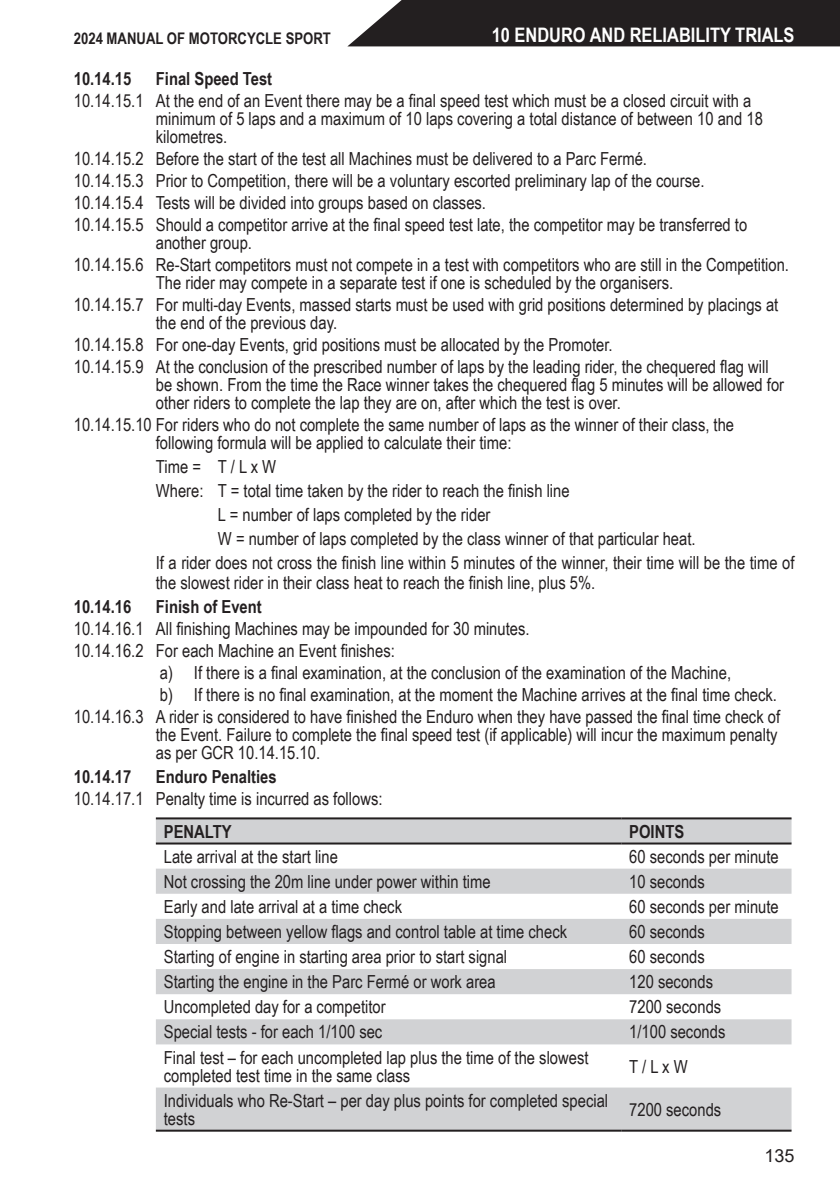
<style>
.page{position:relative;width:840px;height:1191px;background:#fff}
.page>*{position:absolute;margin:0;border:0;box-sizing:border-box;transform-origin:0 0}
.t1{font:700 20px "Arial Narrow";color:#fff}
.Heading_4{font:18px/18px "Arial Narrow";color:#231f20}
.Table_Text{font:18px/18px "Arial Narrow";color:#231f20}
.Heading_3{font:18px/20px "Arial Narrow";color:#231f20}
.List_a__b__c__d{font:18px "Arial Narrow";color:#231f20}
.Heading_3-2{font:700 18px "Arial Narrow";color:#231f20}
.Heading_4-2{font:700 18px "Arial Narrow";color:#231f20}
.Table_Text-2{font:700 18px "Arial Narrow";color:#231f20}
.t2{font:18px "Arial";color:#231f20}
.t3{font:700 16px "Arial Narrow";color:#231f20}
</style>
<div class="page">
<div style="left:348px;top:0;width:491px;height:46px;background:#231f20"></div>
<svg style="left:156px;top:819px;width:635px;height:310px;fill:#d1d2d4"></svg>
<hr style="left:156px;top:817px;width:465px;height:2px;background:#231f20">
<hr style="left:621px;top:817px;width:170px;height:2px;background:#231f20">
<hr style="left:156px;top:842px;width:465px;height:2px;background:#231f20">
<hr style="left:621px;top:842px;width:170px;height:2px;background:#231f20">
<hr style="left:156px;top:1129px;width:465px;height:2px;background:#231f20">
<hr style="left:621px;top:1129px;width:170px;height:2px;background:#231f20">
<p class="t3" style="left:74px;top:26px;width:258px">2024 MANUAL OF MOTORCYCLE SPORT</p>
<p class="t1" style="left:491px;top:20px;width:304px">10 ENDURO AND RELIABILITY TRIALS</p>
<p class="Heading_3-2" style="left:74px;top:65px;width:59px">10.14.15</p>
<p class="Heading_3-2" style="left:156px;top:65px;width:118px">Final Speed Test</p>
<p class="Heading_4" style="left:156px;top:91px;width:608px;text-indent:-82px">10.14.15.1 At the end of an Event there may be a final speed test which must be a closed circuit with a minimum of 5 laps and a maximum of 10 laps covering a total distance of between 10 and 18 kilometres.</p>
<p class="Heading_4" style="left:74px;top:149px;width:574px">10.14.15.2 Before the start of the test all Machines must be delivered to a Parc Fermé.</p>
<p class="Heading_4" style="left:74px;top:171px;width:632px">10.14.15.3 Prior to Competition, there will be a voluntary escorted preliminary lap of the course.</p>
<p class="Heading_4" style="left:74px;top:193px;width:413px">10.14.15.4 Tests will be divided into groups based on classes.</p>
<p class="Heading_4" style="left:156px;top:215px;width:592px;text-indent:-82px">10.14.15.5 Should a competitor arrive at the final speed test late, the competitor may be transferred to another group.</p>
<p class="Heading_4" style="left:156px;top:255px;width:634px;text-indent:-82px">10.14.15.6 Re-Start competitors must not compete in a test with competitors who are still in the Competition.<br>The rider may compete in a separate test if one is scheduled by the organisers.</p>
<p class="Heading_4" style="left:156px;top:295px;width:623px;text-indent:-82px">10.14.15.7 For multi-day Events, massed starts must be used with grid positions determined by placings at the end of the previous day.</p>
<p class="Heading_4" style="left:74px;top:335px;width:540px">10.14.15.8 For one-day Events, grid positions must be allocated by the Promoter.</p>
<p class="Heading_4" style="left:156px;top:357px;width:629px;text-indent:-82px">10.14.15.9 At the conclusion of the prescribed number of laps by the leading rider, the chequered flag will be shown. From the time the Race winner takes the chequered flag 5 minutes will be allowed for other riders to complete the lap they are on, after which the test is over.</p>
<p class="Heading_4" style="left:156px;top:415px;width:579px;text-indent:-82px">10.14.15.10 For riders who do not complete the same number of laps as the winner of their class, the following formula will be applied to calculate their time:</p>
<p class="Heading_3" style="left:156px;top:456px;width:122px">Time = T / L x W</p>
<p class="Heading_3" style="left:156px;top:480px;width:415px">Where: T = total time taken by the rider to reach the finish line</p>
<p class="Heading_3" style="left:218px;top:504px;width:274px">L = number of laps completed by the rider</p>
<p class="Heading_3" style="left:218px;top:528px;width:479px">W = number of laps completed by the class winner of that particular heat.</p>
<p class="Heading_3" style="left:156px;top:552px;width:640px">If a rider does not cross the finish line within 5 minutes of the winner, their time will be the time of the slowest rider in their class heat to reach the finish line, plus 5%.</p>
<p class="Heading_3-2" style="left:74px;top:593px;width:59px">10.14.16</p>
<p class="Heading_3-2" style="left:156px;top:593px;width:107px">Finish of Event</p>
<p class="Heading_4" style="left:74px;top:619px;width:457px">10.14.16.1 All finishing Machines may be impounded for 30 minutes.</p>
<p class="Heading_4" style="left:74px;top:641px;width:322px">10.14.16.2 For each Machine an Event finishes:</p>
<p class="List_a__b__c__d" style="left:160px;top:660px;width:572px">a) If there is a final examination, at the conclusion of the examination of the Machine,</p>
<p class="List_a__b__c__d" style="left:160px;top:682px;width:618px">b) If there is no final examination, at the moment the Machine arrives at the final time check.</p>
<p class="Heading_4" style="left:156px;top:707px;width:625px;text-indent:-82px">10.14.16.3 A rider is considered to have finished the Enduro when they have passed the final time check of the Event. Failure to complete the final speed test (if applicable) will incur the maximum penalty as per GCR 10.14.15.10.</p>
<p class="Heading_4-2" style="left:74px;top:763px;width:59px">10.14.17</p>
<p class="Heading_4-2" style="left:156px;top:763px;width:122px">Enduro Penalties</p>
<p class="Heading_4" style="left:74px;top:789px;width:310px">10.14.17.1 Penalty time is incurred as follows:</p>
<p class="Table_Text-2" style="left:164px;top:817px;width:69px">PENALTY</p>
<p class="Table_Text-2" style="left:629px;top:817px;width:56px">POINTS</p>
<p class="Table_Text" style="left:164px;top:846px;width:175px">Late arrival at the start line</p>
<p class="Table_Text" style="left:629px;top:846px;width:151px">60 seconds per minute</p>
<p class="Table_Text" style="left:164px;top:871px;width:328px">Not crossing the 20m line under power within time</p>
<p class="Table_Text" style="left:629px;top:871px;width:77px">10 seconds</p>
<p class="Table_Text" style="left:164px;top:897px;width:239px">Early and late arrival at a time check</p>
<p class="Table_Text" style="left:629px;top:897px;width:151px">60 seconds per minute</p>
<p class="Table_Text" style="left:164px;top:922px;width:404px">Stopping between yellow flags and control table at time check</p>
<p class="Table_Text" style="left:629px;top:922px;width:77px">60 seconds</p>
<p class="Table_Text" style="left:164px;top:947px;width:344px">Starting of engine in starting area prior to start signal</p>
<p class="Table_Text" style="left:629px;top:947px;width:77px">60 seconds</p>
<p class="Table_Text" style="left:164px;top:972px;width:333px">Starting the engine in the Parc Fermé or work area</p>
<p class="Table_Text" style="left:629px;top:972px;width:85px">120 seconds</p>
<p class="Table_Text" style="left:164px;top:997px;width:223px">Uncompleted day for a competitor</p>
<p class="Table_Text" style="left:629px;top:997px;width:93px">7200 seconds</p>
<p class="Table_Text" style="left:164px;top:1022px;width:220px">Special tests - for each 1/100 sec</p>
<p class="Table_Text" style="left:629px;top:1022px;width:98px">1/100 seconds</p>
<p class="Table_Text" style="left:164px;top:1047px;width:426px">Final test – for each uncompleted lap plus the time of the slowest completed test time in the same class</p>
<p class="Table_Text" style="left:629px;top:1056px;width:60px">T / L x W</p>
<p class="Table_Text" style="left:164px;top:1090px;width:445px">Individuals who Re-Start – per day plus points for completed special tests</p>
<p class="Table_Text" style="left:629px;top:1099px;width:93px">7200 seconds</p>
<p class="t2" style="left:764px;top:1142px;width:32px">135</p>
</div>
